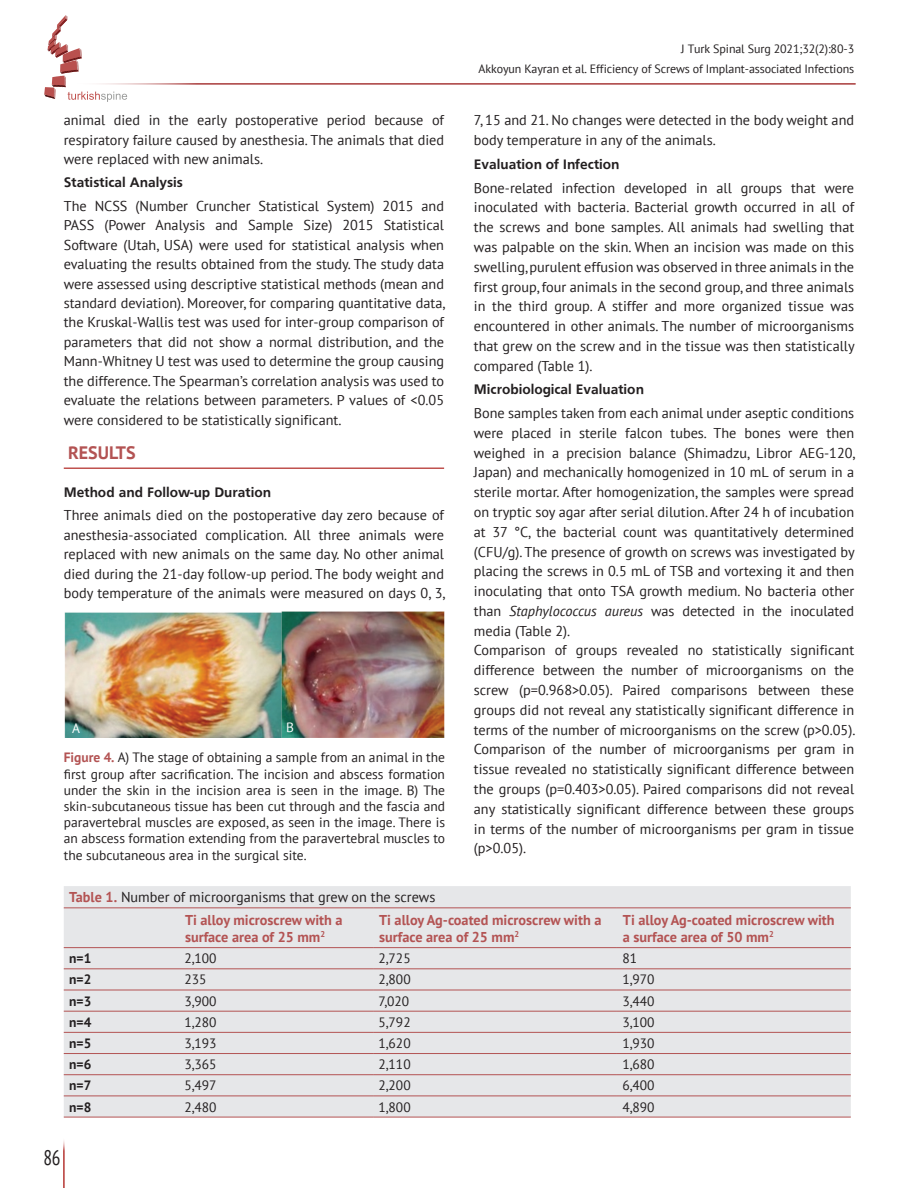
<style>
.page{position:relative;width:918px;height:1188px;background:#fff}
.page>*{position:absolute;margin:0;border:0;box-sizing:border-box;transform-origin:0 0}
.t1{font:condensed 21px "PT Sans";color:#231f20;scale:.92 1}
.ARA_BASLIKkkkkk{font:700 18px "PT Sans";color:#b35353}
.YAZI{font:14.25px/19.8px "PT Sans";color:#231f20;text-align:justify}
.t2{font:700 14.25px/17.1px "PT Sans";color:#b35353}
.BOLD{font:14.25px "Frugal Bold Tr";color:#231f20}
.t3{font:13.5px/16.2px "PT Sans";color:#231f20;text-align:justify}
.t4{font:700 13.5px "PT Sans";color:#231f20}
.t5{font:13.5px "PT Sans";color:#fff}
.t6{font:12px "PT Sans";letter-spacing:-.01em;color:#231f20}
.s1{font-weight:700;color:#b35353}
.s2{font-style:italic}
</style>
<div class="page">
<div style="left:69px;top:83px;width:786px;height:2px;background:#b35353;border:1px solid #b35353"></div>
<svg style="left:44px;top:15px;width:83px;height:87px"></svg>
<hr style="left:63px;top:1138px;width:1px;height:50px;background:#c0524f">
<hr style="left:64px;top:467px;width:380px;height:2px;background:#c0524f">
<div style="left:64px;top:886px;width:787px;height:231px;background:#e6e7e9"></div>
<hr style="left:64px;top:969px;width:115px;height:1px;background:#b35353">
<hr style="left:179px;top:969px;width:194px;height:1px;background:#b35353">
<hr style="left:373px;top:969px;width:244px;height:1px;background:#b35353">
<hr style="left:617px;top:969px;width:234px;height:1px;background:#b35353">
<hr style="left:64px;top:990px;width:115px;height:1px;background:#b35353">
<hr style="left:179px;top:990px;width:194px;height:1px;background:#b35353">
<hr style="left:373px;top:990px;width:244px;height:1px;background:#b35353">
<hr style="left:617px;top:990px;width:234px;height:1px;background:#b35353">
<hr style="left:64px;top:1011px;width:115px;height:1px;background:#b35353">
<hr style="left:179px;top:1011px;width:194px;height:1px;background:#b35353">
<hr style="left:373px;top:1011px;width:244px;height:1px;background:#b35353">
<hr style="left:617px;top:1011px;width:234px;height:1px;background:#b35353">
<hr style="left:64px;top:1032px;width:115px;height:1px;background:#b35353">
<hr style="left:179px;top:1032px;width:194px;height:1px;background:#b35353">
<hr style="left:373px;top:1032px;width:244px;height:1px;background:#b35353">
<hr style="left:617px;top:1032px;width:234px;height:1px;background:#b35353">
<hr style="left:64px;top:1053px;width:115px;height:1px;background:#b35353">
<hr style="left:179px;top:1053px;width:194px;height:1px;background:#b35353">
<hr style="left:373px;top:1053px;width:244px;height:1px;background:#b35353">
<hr style="left:617px;top:1053px;width:234px;height:1px;background:#b35353">
<hr style="left:64px;top:1074px;width:115px;height:1px;background:#b35353">
<hr style="left:179px;top:1074px;width:194px;height:1px;background:#b35353">
<hr style="left:373px;top:1074px;width:244px;height:1px;background:#b35353">
<hr style="left:617px;top:1074px;width:234px;height:1px;background:#b35353">
<hr style="left:64px;top:1096px;width:115px;height:1px;background:#b35353">
<hr style="left:179px;top:1096px;width:194px;height:1px;background:#b35353">
<hr style="left:373px;top:1096px;width:244px;height:1px;background:#b35353">
<hr style="left:617px;top:1096px;width:234px;height:1px;background:#b35353">
<hr style="left:64px;top:1117px;width:115px;height:1px;background:#b35353">
<hr style="left:179px;top:1117px;width:194px;height:1px;background:#b35353">
<hr style="left:373px;top:1117px;width:244px;height:1px;background:#b35353">
<hr style="left:617px;top:1117px;width:234px;height:1px;background:#b35353">
<hr style="left:64px;top:908px;width:115px;height:1px;background:#b35353">
<hr style="left:179px;top:908px;width:194px;height:1px;background:#b35353">
<hr style="left:373px;top:908px;width:244px;height:1px;background:#b35353">
<hr style="left:617px;top:908px;width:234px;height:1px;background:#b35353">
<hr style="left:64px;top:947px;width:115px;height:1px;background:#b35353">
<hr style="left:179px;top:947px;width:194px;height:1px;background:#b35353">
<hr style="left:373px;top:947px;width:244px;height:1px;background:#b35353">
<hr style="left:617px;top:947px;width:234px;height:1px;background:#b35353">
<img style="left:64px;top:611px;width:381px;height:126px">
<p class="t6" style="left:681px;top:41px;width:174px">J Turk Spinal Surg 2021;32(2):80-3</p>
<p class="YAZI" style="left:64px;top:110px;width:382px;line-height:19.4px">animal died in the early postoperative period because of respiratory failure caused by anesthesia. The animals that died were replaced with new animals.</p>
<p class="BOLD" style="left:64px;top:174px;width:121px">Statistical Analysis</p>
<p class="YAZI" style="left:64px;top:196px;width:383px;line-height:19.4px">The NCSS (Number Cruncher Statistical System) 2015 and PASS (Power Analysis and Sample Size) 2015 Statistical Software (Utah, USA) were used for statistical analysis when evaluating the results obtained from the study. The study data were assessed using descriptive statistical methods (mean and standard deviation). Moreover, for comparing quantitative data, the Kruskal-Wallis test was used for inter-group comparison of parameters that did not show a normal distribution, and the Mann-Whitney U test was used to determine the group causing the difference. The Spearman’s correlation analysis was used to evaluate the relations between parameters. P values of &lt;0.05 were considered to be statistically significant.</p>
<p class="ARA_BASLIKkkkkk" style="left:68px;top:441px;width:69px">RESULTS</p>
<p class="BOLD" style="left:64px;top:484px;width:209px">Method and Follow-up Duration</p>
<p class="YAZI" style="left:64px;top:505px;width:383px;line-height:19.4px">Three animals died on the postoperative day zero because of anesthesia-associated complication. All three animals were replaced with new animals on the same day. No other animal died during the 21-day follow-up period. The body weight and body temperature of the animals were measured on days 0, 3,</p>
<p class="t5" style="left:72px;top:720px;width:9px">A</p>
<p class="t5" style="left:286px;top:718px;width:9px">B</p>
<p class="t3" style="left:64px;top:749px;width:383px"><span class="s1">Figure 4.</span> A) The stage of obtaining a sample from an animal in the first group after sacrification. The incision and abscess formation under the skin in the incision area is seen in the image. B) The skin-subcutaneous tissue has been cut through and the fascia and paravertebral muscles are exposed, as seen in the image. There is an abscess formation extending from the paravertebral muscles to the subcutaneous area in the surgical site.</p>
<p class="t6" style="left:479px;top:61px;width:377px">Akkoyun Kayran et al. Efficiency of Screws of Implant-associated Infections</p>
<p class="YAZI" style="left:474px;top:110px;width:382px">7, 15 and 21. No changes were detected in the body weight and body temperature in any of the animals.</p>
<p class="BOLD" style="left:474px;top:156px;width:147px">Evaluation of Infection</p>
<p class="YAZI" style="left:474px;top:177px;width:382px">Bone-related infection developed in all groups that were inoculated with bacteria. Bacterial growth occurred in all of the screws and bone samples. All animals had swelling that was palpable on the skin. When an incision was made on this swelling, purulent effusion was observed in three animals in the first group, four animals in the second group, and three animals in the third group. A stiffer and more organized tissue was encountered in other animals. The number of microorganisms that grew on the screw and in the tissue was then statistically compared (Table 1).</p>
<p class="BOLD" style="left:474px;top:381px;width:172px">Microbiological Evaluation</p>
<p class="YAZI" style="left:474px;top:403px;width:383px">Bone samples taken from each animal under aseptic conditions were placed in sterile falcon tubes. The bones were then weighed in a precision balance (Shimadzu, Libror AEG-120, Japan) and mechanically homogenized in 10 mL of serum in a sterile mortar. After homogenization, the samples were spread on tryptic soy agar after serial dilution. After 24 h of incubation at 37 °C, the bacterial count was quantitatively determined (CFU/g). The presence of growth on screws was investigated by placing the screws in 0.5 mL of TSB and vortexing it and then inoculating that onto TSA growth medium. No bacteria other than <span class="s2">Staphylococcus aureus</span> was detected in the inoculated media (Table 2).</p>
<p class="YAZI" style="left:474px;top:640px;width:383px">Comparison of groups revealed no statistically significant difference between the number of microorganisms on the screw (p=0.968&gt;0.05). Paired comparisons between these groups did not reveal any statistically significant difference in terms of the number of microorganisms on the screw (p&gt;0.05).<br>Comparison of the number of microorganisms per gram in tissue revealed no statistically significant difference between the groups (p=0.403&gt;0.05). Paired comparisons did not reveal any statistically significant difference between these groups in terms of the number of microorganisms per gram in tissue (p&gt;0.05).</p>
<p class="YAZI" style="left:185px;top:886px;width:252px;line-height:22.2px;text-indent:-116px"><span class="s1">Table 1.</span> Number of microorganisms that grew on the screws<br><span class="s1">Ti alloy microscrew with a</span></p>
<p class="t2" style="left:185px;top:928px;width:142px">surface area of 25 mm<sup>2</sup></p>
<p class="t2" style="left:379px;top:911px;width:224px">Ti alloy Ag-coated microscrew with a surface area of 25 mm<sup>2</sup></p>
<p class="t2" style="left:623px;top:911px;width:213px">Ti alloy Ag-coated microscrew with a surface area of 50 mm<sup>2</sup></p>
<p class="t4" style="left:69px;top:950px;width:24px">n=1</p>
<p class="t3" style="left:185px;top:950px;width:34px">2,100</p>
<p class="t3" style="left:379px;top:950px;width:34px">2,725</p>
<p class="t3" style="left:622px;top:950px;width:16px">81</p>
<p class="t4" style="left:69px;top:971px;width:24px">n=2</p>
<p class="t3" style="left:185px;top:971px;width:24px">235</p>
<p class="t3" style="left:379px;top:971px;width:34px">2,800</p>
<p class="t3" style="left:622px;top:971px;width:34px">1,970</p>
<p class="t4" style="left:69px;top:992px;width:24px">n=3</p>
<p class="t3" style="left:185px;top:992px;width:34px">3,900</p>
<p class="t3" style="left:379px;top:992px;width:32px">7,020</p>
<p class="t3" style="left:622px;top:992px;width:34px">3,440</p>
<p class="t4" style="left:69px;top:1013px;width:24px">n=4</p>
<p class="t3" style="left:185px;top:1014px;width:34px">1,280</p>
<p class="t3" style="left:379px;top:1014px;width:34px">5,792</p>
<p class="t3" style="left:622px;top:1014px;width:34px">3,100</p>
<p class="t4" style="left:69px;top:1034px;width:24px">n=5</p>
<p class="t3" style="left:185px;top:1035px;width:34px">3,193</p>
<p class="t3" style="left:379px;top:1035px;width:34px">1,620</p>
<p class="t3" style="left:622px;top:1035px;width:34px">1,930</p>
<p class="t4" style="left:69px;top:1055px;width:24px">n=6</p>
<p class="t3" style="left:185px;top:1056px;width:34px">3,365</p>
<p class="t3" style="left:379px;top:1056px;width:34px">2,110</p>
<p class="t3" style="left:622px;top:1056px;width:34px">1,680</p>
<p class="t4" style="left:69px;top:1077px;width:24px">n=7</p>
<p class="t3" style="left:185px;top:1077px;width:34px">5,497</p>
<p class="t3" style="left:379px;top:1077px;width:34px">2,200</p>
<p class="t3" style="left:622px;top:1077px;width:34px">6,400</p>
<p class="t4" style="left:69px;top:1098px;width:24px">n=8</p>
<p class="t3" style="left:185px;top:1098px;width:34px">2,480</p>
<p class="t3" style="left:379px;top:1098px;width:34px">1,800</p>
<p class="t3" style="left:622px;top:1098px;width:34px">4,890</p>
<h1 class="t1" style="left:43px;top:1144px;width:20px">86</h1>
</div>
